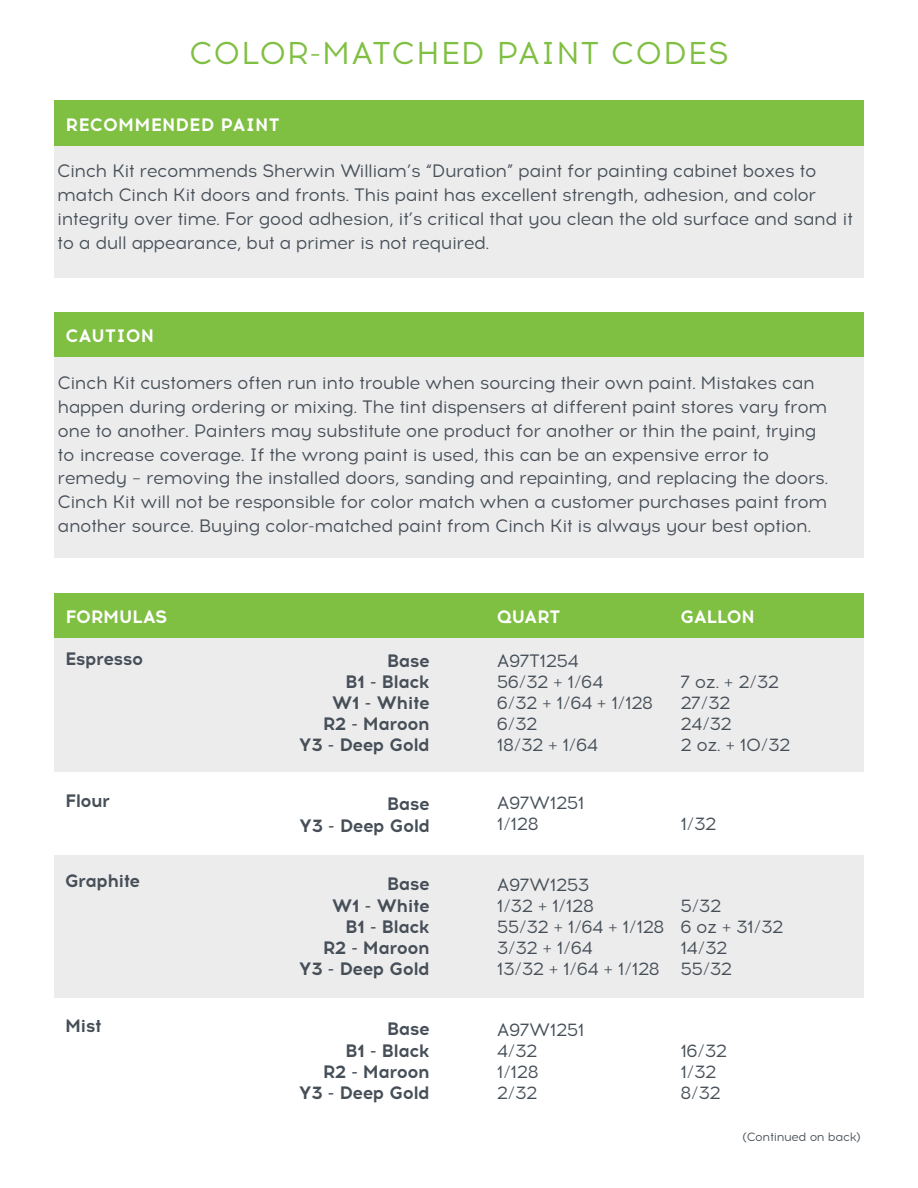
<style>
.page{position:relative;width:918px;height:1188px;background:#fff}
.page>*{position:absolute;margin:0;border:0;box-sizing:border-box;transform-origin:0 0}
.t1{font:31.5px "Acrom";letter-spacing:.03em;color:#7fbf41}
.t2{font:18px/21px "Acrom";letter-spacing:-.03em;color:#464f58}
.t3{font:700 18px/21.1px "Acrom";letter-spacing:-.03em;color:#464f58;text-align:right}
.t4{font:700 18px "Acrom";letter-spacing:-.015em;color:#fff}
.t5{font:700 18px "Acrom";letter-spacing:.01em;color:#fff}
.t6{font:700 18px "Acrom";letter-spacing:.005em;color:#fff}
.t7{font:12px "Acrom";letter-spacing:-.03em;color:#464f58}
</style>
<div class="page">
<div style="left:54px;top:593px;width:810px;height:46px;background:#7fbf41"></div>
<div style="left:54px;top:639px;width:810px;height:133px;background:#edeced"></div>
<div style="left:54px;top:100px;width:810px;height:46px;background:#7fbf41"></div>
<div style="left:54px;top:146px;width:810px;height:131px;background:#edeced"></div>
<div style="left:54px;top:312px;width:810px;height:45px;background:#7fbf41"></div>
<div style="left:54px;top:357px;width:810px;height:201px;background:#edeced"></div>
<div style="left:54px;top:855px;width:810px;height:143px;background:#edeced"></div>
<p class="t1" style="left:189px;top:33px;width:541px">COLOR-MATCHED PAINT CODES</p>
<p class="t5" style="left:66px;top:111px;width:216px">RECOMMENDED PAINT</p>
<p class="t2" style="left:57px;top:160px;width:797px;line-height:24px">Cinch Kit recommends Sherwin William’s “Duration” paint for painting cabinet boxes to match Cinch Kit doors and fronts. This paint has excellent strength, adhesion, and color integrity over time. For good adhesion, it’s critical that you clean the old surface and sand it to a dull appearance, but a primer is not required.</p>
<p class="t6" style="left:66px;top:323px;width:90px">CAUTION</p>
<p class="t2" style="left:58px;top:371px;width:773px;line-height:24px">Cinch Kit customers often run into trouble when sourcing their own paint. Mistakes can happen during ordering or mixing. The tint dispensers at different paint stores vary from one to another. Painters may substitute one product for another or thin the paint, trying to increase coverage. If the wrong paint is used, this can be an expensive error to remedy – removing the installed doors, sanding and repainting, and replacing the doors.<br>Cinch Kit will not be responsible for color match when a customer purchases paint from another source. Buying color-matched paint from Cinch Kit is always your best option.</p>
<p class="t4" style="left:65px;top:604px;width:104px">FORMULAS</p>
<p class="t3" style="left:65px;top:649px;width:80px">Espresso</p>
<p class="t3" style="left:299px;top:650px;width:133px">Base<br>B1 - Black<br>W1 - White<br>R2 - Maroon<br>Y3 - Deep Gold</p>
<p class="t4" style="left:497px;top:604px;width:65px">QUART</p>
<p class="t2" style="left:497px;top:651px;width:158px">A97T1254<br>56/32 + 1/64<br>6/32 + 1/64 + 1/128<br>6/32<br>18/32 + 1/64</p>
<p class="t3" style="left:65px;top:790px;width:47px">Flour</p>
<p class="t3" style="left:299px;top:793px;width:133px;line-height:22px">Base<br>Y3 - Deep Gold</p>
<p class="t2" style="left:497px;top:793px;width:89px">A97W1251<br>1/128</p>
<p class="t3" style="left:65px;top:871px;width:77px">Graphite</p>
<p class="t3" style="left:299px;top:874px;width:133px">Base<br>W1 - White<br>B1 - Black<br>R2 - Maroon<br>Y3 - Deep Gold</p>
<p class="t2" style="left:497px;top:875px;width:169px">A97W1253<br>1/32 + 1/128<br>55/32 + 1/64 + 1/128<br>3/32 + 1/64<br>13/32 + 1/64 + 1/128</p>
<p class="t3" style="left:65px;top:1016px;width:38px">Mist</p>
<p class="t3" style="left:299px;top:1019px;width:133px">Base<br>B1 - Black<br>R2 - Maroon<br>Y3 - Deep Gold</p>
<p class="t2" style="left:497px;top:1020px;width:89px">A97W1251<br>4/32<br>1/128<br>2/32</p>
<p class="t4" style="left:680px;top:604px;width:76px">GALLON</p>
<p class="t2" style="left:680px;top:672px;width:112px">7 oz. + 2/32<br>27/32<br>24/32<br>2 oz. + 10/32</p>
<p class="t2" style="left:680px;top:814px;width:38px">1/32</p>
<p class="t2" style="left:680px;top:896px;width:105px">5/32<br>6 oz + 31/32<br>14/32<br>55/32</p>
<p class="t2" style="left:680px;top:1041px;width:48px">16/32<br>1/32<br>8/32</p>
<p class="t7" style="left:743px;top:1129px;width:120px">(Continued on back)</p>
</div>
